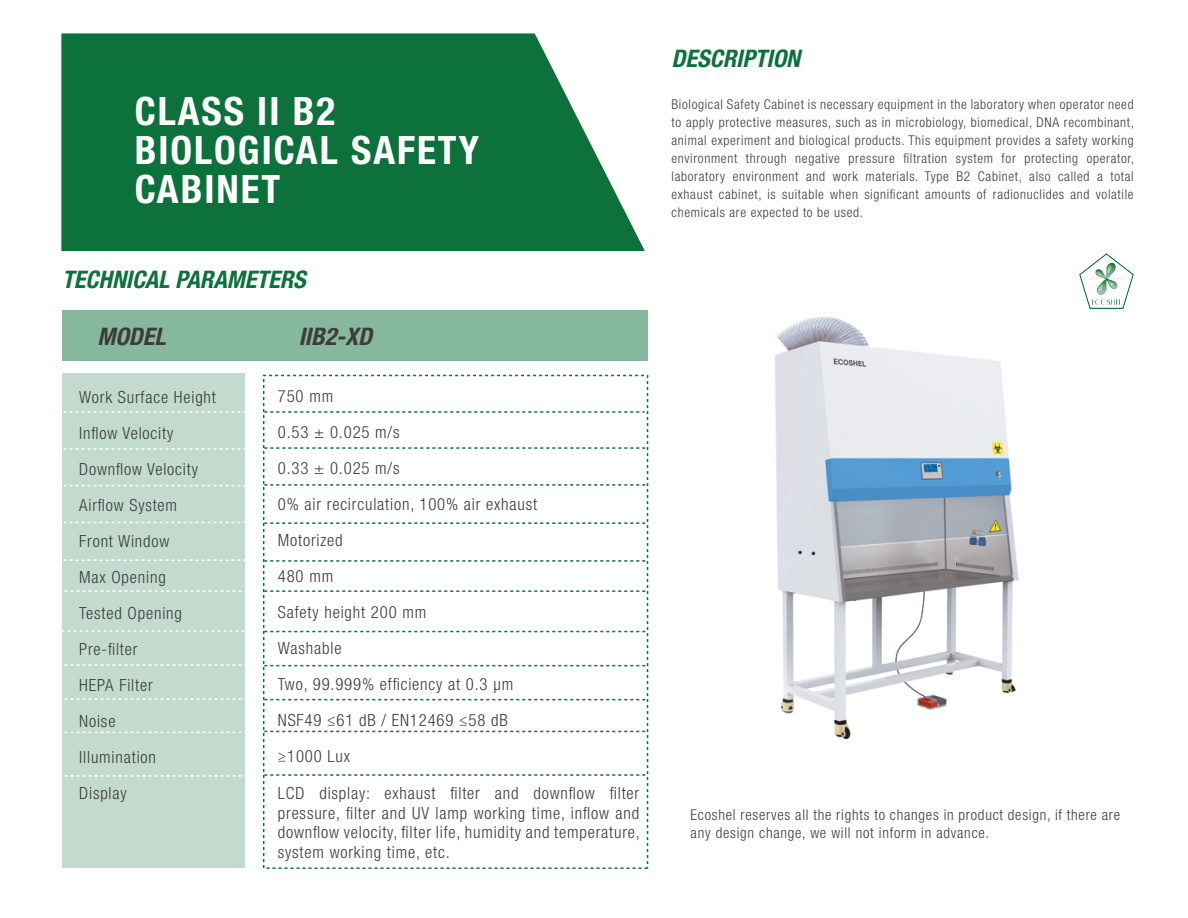
<style>
.page{position:relative;width:1188px;height:918px;background:#fff}
.page>*{position:absolute;margin:0;border:0;box-sizing:border-box;transform-origin:0 0}
.t1{font:700 condensed 39.15px/39.2px "Helvetica Neue LT Std";letter-spacing:.05em;color:#fff}
.t2{font:italic 700 condensed 24.15px "Helvetica Neue LT Std";color:#0c713a}
.t3{font:italic 700 condensed 24.15px "Helvetica Neue LT Std";color:#3c3c3b}
.t4{font:300 condensed 16.8px/36px "Helvetica Neue LT Std";letter-spacing:.05em;color:#3c3c3b}
.t5{font:300 condensed 14.85px/17.9px "Helvetica Neue LT Std";letter-spacing:.05em;color:#3c3c3b}
.t6{font:300 condensed 13.5px/18px "Helvetica Neue LT Std";letter-spacing:.05em;color:#3c3c3b;text-align:justify}
</style>
<div class="page">
<div style="left:62px;top:310px;width:586px;height:51px;background:#85b89c"></div>
<div style="left:62px;top:374px;width:183px;height:494px;background:#c2dbce"></div>
<svg style="left:266px;top:411px;width:379px;height:2px"></svg>
<svg style="left:63px;top:485px;width:182px;height:1px"></svg>
<svg style="left:63px;top:411px;width:182px;height:2px"></svg>
<svg style="left:64px;top:590px;width:181px;height:2px"></svg>
<svg style="left:266px;top:484px;width:379px;height:2px"></svg>
<svg style="left:63px;top:448px;width:182px;height:2px"></svg>
<svg style="left:266px;top:447px;width:379px;height:2px"></svg>
<svg style="left:63px;top:522px;width:182px;height:1px"></svg>
<svg style="left:266px;top:522px;width:379px;height:2px"></svg>
<svg style="left:63px;top:559px;width:182px;height:2px"></svg>
<svg style="left:266px;top:560px;width:379px;height:2px"></svg>
<svg style="left:266px;top:590px;width:379px;height:2px"></svg>
<svg style="left:62px;top:630px;width:183px;height:2px"></svg>
<svg style="left:266px;top:631px;width:379px;height:1px"></svg>
<svg style="left:64px;top:664px;width:181px;height:2px"></svg>
<svg style="left:266px;top:665px;width:379px;height:1px"></svg>
<svg style="left:64px;top:698px;width:181px;height:2px"></svg>
<svg style="left:266px;top:699px;width:379px;height:1px"></svg>
<svg style="left:64px;top:775px;width:181px;height:2px"></svg>
<svg style="left:266px;top:774px;width:379px;height:2px"></svg>
<svg style="left:64px;top:732px;width:181px;height:1px"></svg>
<svg style="left:266px;top:731px;width:379px;height:1px"></svg>
<div style="left:263px;top:375px;width:385px;height:494px;border:2px dashed #0c713a"></div>
<img style="left:775px;top:317px;width:244px;height:423px">
<img style="left:1079px;top:254px;width:54px;height:55px">
<svg style="left:61px;top:33px;width:584px;height:218px;background:#237e4d"></svg>
<h1 class="t1" style="left:135px;top:91px;width:346px">CLASS II B2<br>BIOLOGICAL SAFETY<br>CABINET</h1>
<h2 class="t2" style="left:62px;top:265px;width:245px">TECHNICAL PARAMETERS</h2>
<h2 class="t3" style="left:98px;top:322px;width:70px">MODEL</h2>
<h2 class="t3" style="left:299px;top:322px;width:75px">IIB2-XD</h2>
<p class="t4" style="left:79px;top:379px;width:138px">Work Surface Height<br>Inflow Velocity<br>Downflow Velocity<br>Airflow System<br>Front Window<br>Max Opening<br>Tested Opening<br>Pre-filter<br>HEPA Filter<br>Noise<br>Illumination<br>Display</p>
<p class="t4" style="left:278px;top:378px;width:261px">750 mm<br>0.53 ± 0.025 m/s<br>0.33 ± 0.025 m/s<br>0% air recirculation, 100% air exhaust<br>Motorized<br>480 mm<br>Safety height 200 mm<br>Washable<br>Two, 99.999% efficiency at 0.3 µm<br>NSF49 ≤61 dB / EN12469 ≤58 dB ≥1000 Lux</p>
<p class="t4" style="left:278px;top:783px;width:364px;line-height:19.5px;text-align:justify">LCD display: exhaust filter and downflow filter pressure, filter and UV lamp working time, inflow and downflow velocity, filter life, humidity and temperature, system working time, etc.</p>
<h2 class="t2" style="left:672px;top:44px;width:130px">DESCRIPTION</h2>
<p class="t6" style="left:672px;top:96px;width:464px">Biological Safety Cabinet is necessary equipment in the laboratory when operator need to apply protective measures, such as in microbiology, biomedical, DNA recombinant, animal experiment and biological products. This equipment provides a safety working environment through negative pressure filtration system for protecting operator, laboratory environment and work materials. Type B2 Cabinet, also called a total exhaust cabinet, is suitable when significant amounts of radionuclides and volatile chemicals are expected to be used.</p>
<p class="t5" style="left:691px;top:806px;width:431px">Ecoshel reserves all the rights to changes in product design, if there are any design change, we will not inform in advance.</p>
</div>
